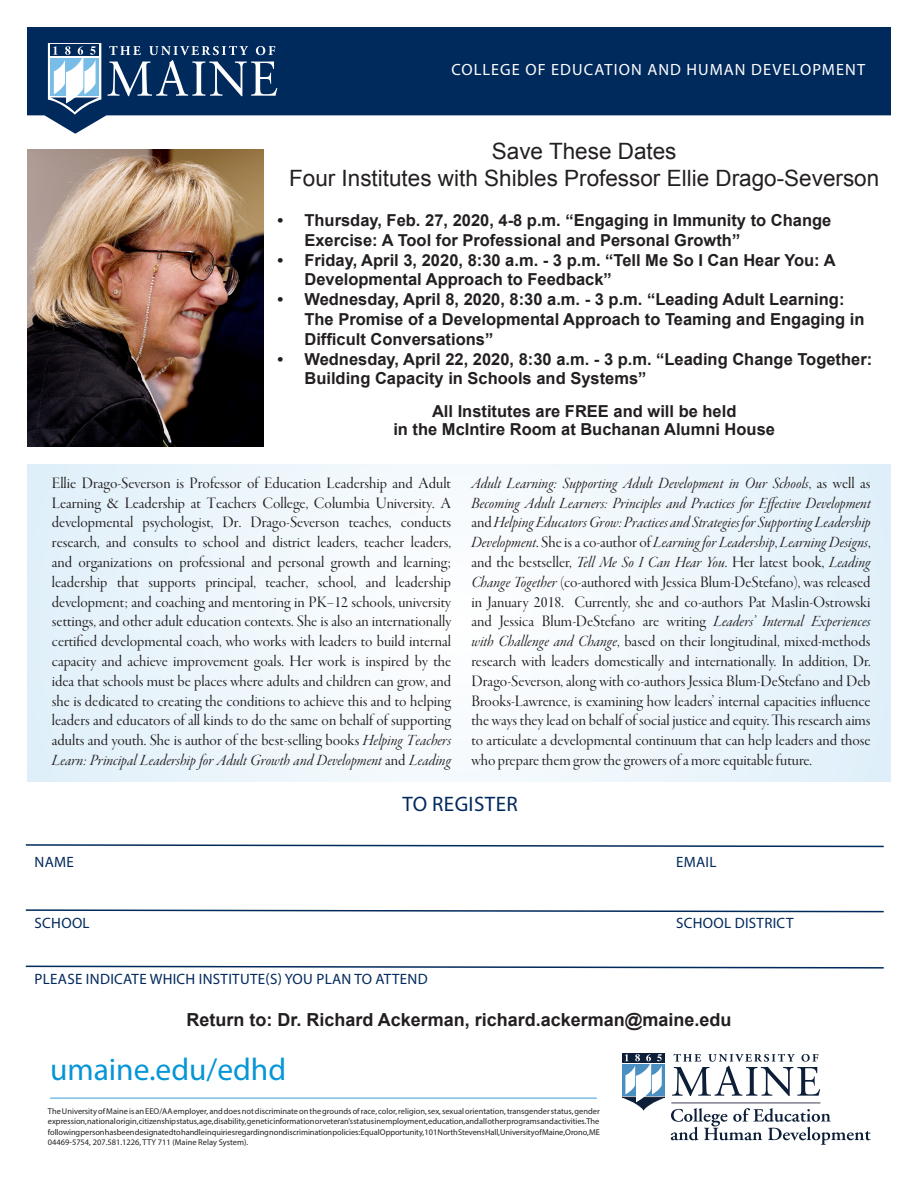
<style>
.page{position:relative;width:918px;height:1188px;background:#fff}
.page>*{position:absolute;margin:0;border:0;box-sizing:border-box;transform-origin:0 0}
.t1{font:31.5px "Myriad Pro";color:#0696d7}
.t2{font:22.5px "Arial";color:#231f20}
.t3{font:21px "Myriad Pro";letter-spacing:.02em;color:#00295c}
.t4{font:700 18px "Arial";color:#231f20}
.t5{font:16.5px/19.8px "Garamond Premr Pro Disp";color:#231f20;text-align:justify}
.t6{font:700 16.5px/19.8px "Arial";color:#231f20}
.Date_Number{font:16.35px "Myriad Pro";letter-spacing:.07em;color:#fff}
.t7{font:15px "Myriad Pro";letter-spacing:.02em;color:#00295c}
.t8{font:8.4px/10.1px "Myriad Pro";color:#231f20;text-align:justify}
.s1{font-family:"Garamond Premr Pro It Disp"}
</style>
<div class="page">
<svg style="left:27px;top:465px;width:864px;height:317px;fill:#eef6fc"></svg>
<img style="left:27px;top:149px;width:236px;height:298px">
<hr style="left:50px;top:1097px;width:547px;height:2px;background:#78bde8">
<svg style="left:27px;top:27px;width:864px;height:107px;fill:#00295c"></svg>
<svg style="left:108px;top:46px;width:169px;height:50px;background:#3b5a81"></svg>
<svg style="left:48px;top:43px;width:53px;height:72px"></svg>
<svg style="left:671px;top:1108px;width:200px;height:37px"></svg>
<svg style="left:672px;top:1054px;width:148px;height:42px"></svg>
<div style="left:622px;top:1053px;width:43px;height:9px;background:#0d1e38"></div>
<svg style="left:622px;top:1054px;width:43px;height:56px"></svg>
<hr style="left:671px;top:1102px;width:149px;height:2px;background:#6d6e80">
<svg style="left:25px;top:844px;width:859px;height:4px"></svg>
<svg style="left:25px;top:909px;width:859px;height:4px"></svg>
<svg style="left:25px;top:965px;width:859px;height:4px"></svg>
<p class="Date_Number" style="left:451px;top:59px;width:415px">COLLEGE OF EDUCATION AND HUMAN DEVELOPMENT</p>
<p class="t2" style="left:492px;top:137px;width:186px">Save These Dates</p>
<p class="t2" style="left:289px;top:164px;width:592px">Four Institutes with Shibles Professor Ellie Drago-Severson</p>
<p class="t6" style="left:304px;top:211px;width:528px;text-indent:-27px">• Thursday, Feb. 27, 2020, 4-8 p.m. “Engaging in Immunity to Change<br>Exercise: A Tool for Professional and Personal Growth”</p>
<p class="t6" style="left:304px;top:250px;width:533px;text-indent:-27px">• Friday, April 3, 2020, 8:30 a.m. - 3 p.m. “Tell Me So I Can Hear You: A<br>Developmental Approach to Feedback”</p>
<p class="t6" style="left:304px;top:290px;width:562px;text-indent:-27px">• Wednesday, April 8, 2020, 8:30 a.m. - 3 p.m. “Leading Adult Learning:<br>The Promise of a Developmental Approach to Teaming and Engaging in<br>Difficult Conversations”</p>
<p class="t6" style="left:304px;top:349px;width:569px;text-indent:-27px">• Wednesday, April 22, 2020, 8:30 a.m. - 3 p.m. “Leading Change Together:<br>Building Capacity in Schools and Systems”</p>
<p class="t6" style="left:432px;top:402px;width:306px">All Institutes are FREE and will be held</p>
<p class="t6" style="left:393px;top:420px;width:383px">in the McIntire Room at Buchanan Alumni House</p>
<p class="t5" style="left:52px;top:473px;width:401px">Ellie Drago-Severson is Professor of Education Leadership and Adult Learning &amp; Leadership at Teachers College, Columbia University. A developmental psychologist, Dr. Drago-Severson teaches, conducts research, and consults to school and district leaders, teacher leaders, and organizations on professional and personal growth and learning; leadership that supports principal, teacher, school, and leadership development; and coaching and mentoring in PK–12 schools, university settings, and other adult education contexts. She is also an internationally certified developmental coach, who works with leaders to build internal capacity and achieve improvement goals. Her work is inspired by the idea that schools must be places where adults and children can grow, and she is dedicated to creating the conditions to achieve this and to helping leaders and educators of all kinds to do the same on behalf of supporting adults and youth. She is author of the best-selling books <span class="s1">Helping Teachers Learn: Principal Leadership for Adult Growth and Development</span> and <span class="s1">Leading</span></p>
<p class="t5" style="left:471px;top:473px;width:401px"><span class="s1">Adult Learning: Supporting Adult Development in Our Schools</span>, as well as <span class="s1">Becoming Adult Learners: Principles and Practices for Effective Development </span>and <span class="s1">Helping Educators Grow: Practices and Strategies for Supporting Leadership Development</span>. She is a co-author of <span class="s1">Learning for Leadership</span>, <span class="s1">Learning Designs</span>, and the bestseller, <span class="s1">Tell Me So I Can Hear You</span>. Her latest book, <span class="s1">Leading Change Together</span> (co-authored with Jessica Blum-DeStefano), was released in January 2018. Currently, she and co-authors Pat Maslin-Ostrowski and Jessica Blum-DeStefano are writing <span class="s1">Leaders’ Internal Experiences with Challenge and Change</span>, based on their longitudinal, mixed-methods research with leaders domestically and internationally. In addition, Dr.<br>Drago-Severson, along with co-authors Jessica Blum-DeStefano and Deb Brooks-Lawrence, is examining how leaders’ internal capacities influence the ways they lead on behalf of social justice and equity. This research aims to articulate a developmental continuum that can help leaders and those who prepare them grow the growers of a more equitable future.</p>
<h2 class="t3" style="left:403px;top:791px;width:117px">TO REGISTER</h2>
<h2 class="t7" style="left:35px;top:853px;width:41px">NAME</h2>
<h2 class="t7" style="left:676px;top:853px;width:42px">EMAIL</h2>
<h2 class="t7" style="left:35px;top:914px;width:57px">SCHOOL</h2>
<h2 class="t7" style="left:676px;top:914px;width:119px">SCHOOL DISTRICT</h2>
<h2 class="t7" style="left:35px;top:970px;width:395px">PLEASE INDICATE WHICH INSTITUTE(S) YOU PLAN TO ATTEND</h2>
<p class="t4" style="left:186px;top:1007px;width:547px">Return to: Dr. Richard Ackerman, richard.ackerman@maine.edu</p>
<p class="t1" style="left:50px;top:1050px;width:238px">umaine.edu/edhd</p>
<p class="t8" style="left:48px;top:1106px;width:553px">The University of Maine is an EEO/AA employer, and does not discriminate on the grounds of race, color, religion, sex, sexual orientation, transgender status, gender expression, national origin, citizenship status, age, disability, genetic information or veteran’s status in employment, education, and all other programs and activities. The following person has been designated to handle inquiries regarding nondiscrimination policies: Equal Opportunity, 101 North Stevens Hall, University of Maine, Orono, ME 04469-5754, 207.581.1226, TTY 711 (Maine Relay System).</p>
</div>
